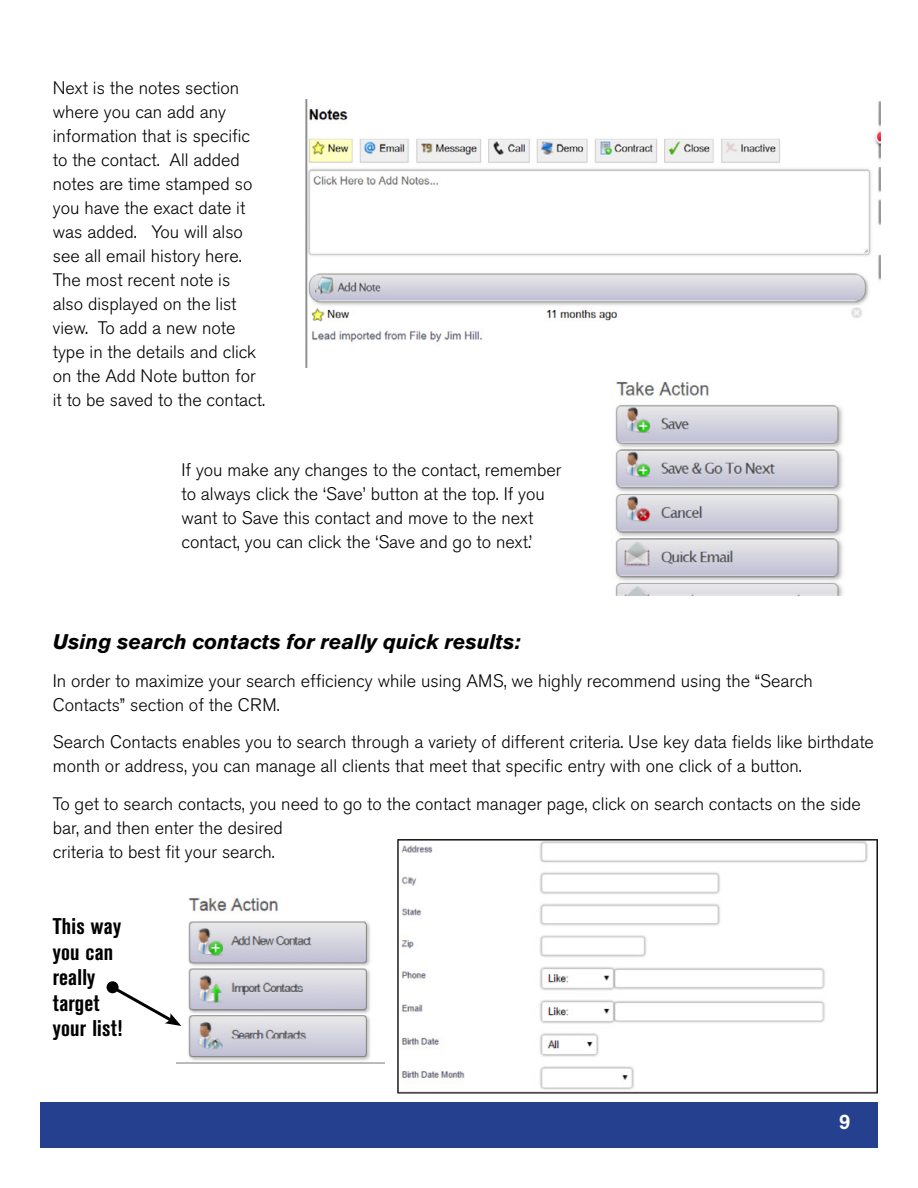
<style>
.page{position:relative;width:918px;height:1188px;background:#fff}
.page>*{position:absolute;margin:0;border:0;box-sizing:border-box;transform-origin:0 0}
.t1{font:700 condensed 22.5px/25.5px "Akzidenz Grotesk BE";letter-spacing:.01em;color:#000}
.t2{font:italic 700 21px "Akzidenz Grotesk BE";color:#000}
.t3{font:500 21px "Akzidenz Grotesk BE";color:#fff}
.t4{font:300 18px/24px "Akzidenz Grotesk BE";color:#000}
</style>
<div class="page">
<div style="left:40px;top:1102px;width:837px;height:46px;background:#25408f"></div>
<img style="left:306px;top:99px;width:575px;height:269px">
<img style="left:615px;top:381px;width:228px;height:215px">
<img style="left:177px;top:897px;width:208px;height:166px">
<img style="left:398px;top:839px;width:480px;height:255px">
<svg style="left:107px;top:981px;width:12px;height:12px"></svg>
<svg style="left:108px;top:983px;width:73px;height:43px"></svg>
<p class="t4" style="left:53px;top:77px;width:214px">Next is the notes section where you can add any information that is specific to the contact. All added notes are time stamped so you have the exact date it was added. You will also see all email history here.<br>The most recent note is<br>also displayed on the list view. To add a new note type in the details and click on the Add Note button for it to be saved to the contact.</p>
<p class="t4" style="left:181px;top:458px;width:382px">If you make any changes to the contact, remember to always click the ‘Save’ button at the top. If you want to Save this contact and move to the next contact, you can click the ‘Save and go to next.’</p>
<p class="t2" style="left:53px;top:629px;width:469px">Using search contacts for really quick results:</p>
<p class="t4" style="left:53px;top:669px;width:761px">In order to maximize your search efficiency while using AMS, we highly recommend using the “Search<br>Contacts” section of the CRM.</p>
<p class="t4" style="left:53px;top:730px;width:823px">Search Contacts enables you to search through a variety of different criteria. Use key data fields like birthdate month or address, you can manage all clients that meet that specific entry with one click of a button.</p>
<p class="t4" style="left:53px;top:792px;width:810px">To get to search contacts, you need to go to the contact manager page, click on search contacts on the side bar, and then enter the desired<br>criteria to best fit your search.</p>
<p class="t1" style="left:53px;top:914px;width:71px">This way you can really target your list!</p>
<p class="t3" style="left:839px;top:1109px;width:13px">9</p>
</div>
